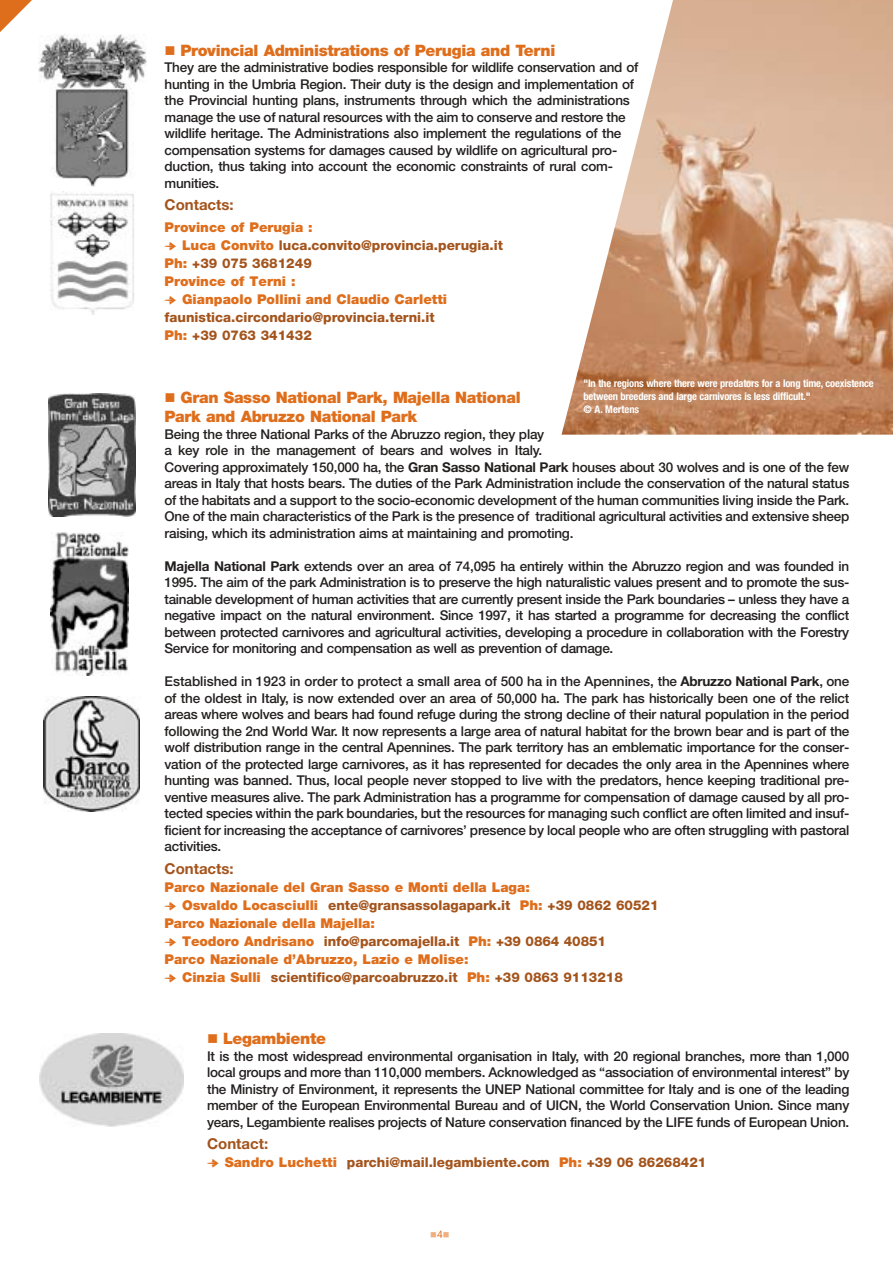
<style>
.page{position:relative;width:893px;height:1263px;background:#fff}
.page>*{position:absolute;margin:0;border:0;box-sizing:border-box;transform-origin:0 0}
.t1{font:900 15.75px/19.5px "Helvetica Neue";letter-spacing:-.02em;color:#df6e1c}
.t2{font:700 15px "Helvetica Neue";color:#a3541c}
.t3{font:500 13.5px/16.5px "Helvetica Neue";letter-spacing:-.015em;color:#231f1f;text-align:justify}
.t4{font:900 13.5px/18px "Helvetica Neue";color:#df6e1c}
.t5{font:800 13.5px/18px "Helvetica Neue";color:#a3541c}
.t6{font:700 condensed 10.5px/12.6px "Helvetica Neue";letter-spacing:-.015em;color:#fff}
.t7{font:10.5px "Helvetica Neue";color:#df6e1c}
.s1{font-weight:900;color:#df6e1c}
.s2{font-family:"Fleches Left Right";font-weight:400;font-size:15px;color:#df6e1c}
.s3{font-weight:700}
.s4{font-family:"Fleches Left Right";font-weight:400;font-size:15px}
.s5{font-weight:800;color:#a3541c}
</style>
<div class="page">
<img style="left:50px;top:192px;width:84px;height:123px">
<img style="left:38px;top:34px;width:108px;height:153px">
<img style="left:44px;top:696px;width:96px;height:116px">
<img style="left:51px;top:533px;width:78px;height:142px">
<img style="left:49px;top:394px;width:87px;height:123px">
<img style="left:40px;top:1034px;width:144px;height:93px">
<img style="left:561px;top:0;width:331px;height:435px">
<svg style="left:0;top:0;width:53px;height:53px"></svg>
<p class="t1" style="left:180px;top:42px;width:376px">Provincial Administrations of Perugia and Terni</p>
<p class="t3" style="left:164px;top:60px;width:475px;text-align:left">They are the administrative bodies responsible for wildlife conservation and of hunting in the Umbria Region. Their duty is the design and implementation of the Provincial hunting plans, instruments through which the administrations manage the use of natural resources with the aim to conserve and restore the wildlife heritage. The Administrations also implement the regulations of the compensation systems for damages caused by wildlife on agricultural pro&shy;duction, thus taking into account the economic constraints of rural com&shy;munities.</p>
<p class="t2" style="left:164px;top:199px;width:71px">Contacts:</p>
<p class="t5" style="left:164px;top:219px;width:340px"><span class="s1">Province of Perugia :<br></span><span class="s2">e</span> <span class="s1">Luca Convito</span> luca.convito@provincia.perugia.it<br><span class="s1">Ph:</span> +39 075 3681249<br><span class="s1">Province of Terni :<br></span><span class="s2">e</span> <span class="s1">Gianpaolo Pollini and Claudio Carletti </span>faunistica.circondario@provincia.terni.it<br><span class="s1">Ph:</span> +39 0763 341432</p>
<p class="t6" style="left:583px;top:378px;width:292px">"In the regions where there were predators for a long time, coexistence between breeders and large carnivores is less difficult."<br>© A. Mertens</p>
<p class="t1" style="left:164px;top:389px;width:357px;text-indent:16px">Gran Sasso National Park, Majella National<br>Park and Abruzzo National Park</p>
<p class="t3" style="left:164px;top:427px;width:686px;text-align:left">Being the three National Parks of the Abruzzo region, they play<br>a key role in the management of bears and wolves in Italy.<br>Covering approximately 150,000 ha, the <span class="s3">Gran Sasso National Park</span> houses about 30 wolves and is one of the few areas in Italy that hosts bears. The duties of the Park Administration include the conservation of the natural status of the habitats and a support to the socio-economic development of the human communities living inside the Park.<br>One of the main characteristics of the Park is the presence of traditional agricultural activities and extensive sheep raising, which its administration aims at maintaining and promoting.</p>
<p class="t3" style="left:164px;top:559px;width:686px"><span class="s3">Majella National Park</span> extends over an area of 74,095 ha entirely within the Abruzzo region and was founded in 1995. The aim of the park Administration is to preserve the high naturalistic values present and to promote the sus&shy;tainable development of human activities that are currently present inside the Park boundaries – unless they have a negative impact on the natural environment. Since 1997, it has started a programme for decreasing the conflict between protected carnivores and agricultural activities, developing a procedure in collaboration with the Forestry Service for monitoring and compensation as well as prevention of damage.</p>
<p class="t3" style="left:164px;top:675px;width:686px">Established in 1923 in order to protect a small area of 500 ha in the Apennines, the <span class="s3">Abruzzo National Park</span>, one of the oldest in Italy, is now extended over an area of 50,000 ha. The park has historically been one of the relict areas where wolves and bears had found refuge during the strong decline of their natural population in the period following the 2nd World War. It now represents a large area of natural habitat for the brown bear and is part of the wolf distribution range in the central Apennines. The park territory has an emblematic importance for the conser&shy;vation of the protected large carnivores, as it has represented for decades the only area in the Apennines where hunting was banned. Thus, local people never stopped to live with the predators, hence keeping traditional pre&shy;ventive measures alive. The park Administration has a programme for compensation of damage caused by all pro&shy;tected species within the park boundaries, but the resources for managing such conflict are often limited and insuf&shy;ficient for increasing the acceptance of carnivores’ presence by local people who are often struggling with pastoral activities.</p>
<p class="t2" style="left:164px;top:863px;width:71px">Contacts:</p>
<p class="t4" style="left:164px;top:879px;width:495px">Parco Nazionale del Gran Sasso e Monti della Laga:<br><span class="s4">e</span> Osvaldo Locasciulli <span class="s5">ente@gransassolagapark.it</span> Ph: <span class="s5">+39 0862 60521<br></span>Parco Nazionale della Majella:<br><span class="s4">e</span> Teodoro Andrisano <span class="s5">info@parcomajella.it</span> Ph: <span class="s5">+39 0864 40851<br></span>Parco Nazionale d’Abruzzo, Lazio e Molise:<br><span class="s4">e</span> Cinzia Sulli <span class="s5">scientifico@parcoabruzzo.it</span> Ph: <span class="s5">+39 0863 9113218</span></p>
<p class="t1" style="left:223px;top:1030px;width:105px">Legambiente</p>
<p class="t3" style="left:207px;top:1049px;width:643px">It is the most widespread environmental organisation in Italy, with 20 regional branches, more than 1,000 local groups and more than 110,000 members. Acknowledged as “association of environmental interest” by the Ministry of Environment, it represents the UNEP National committee for Italy and is one of the leading member of the European Environmental Bureau and of UICN, the World Conservation Union. Since many years, Legambiente realises projects of Nature conservation financed by the LIFE funds of European Union.</p>
<p class="t2" style="left:207px;top:1138px;width:63px">Contact:</p>
<p class="t5" style="left:207px;top:1154px;width:501px"><span class="s2">e</span> <span class="s1">Sandro Luchetti</span> parchi@mail.legambiente.com <span class="s1">Ph:</span> +39 06 86268421</p>
<p class="t7" style="left:437px;top:1230px;width:7px">4</p>
</div>
